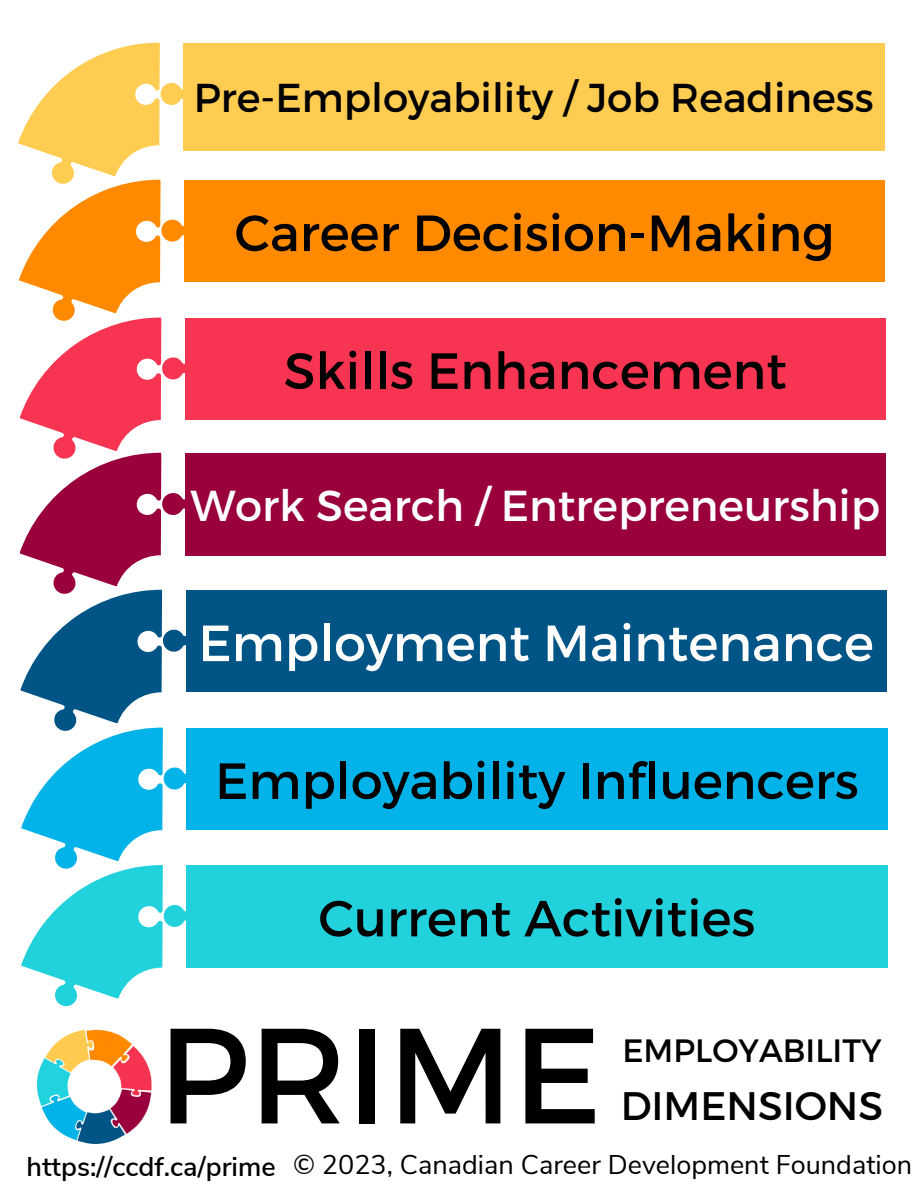
<style>
.page{position:relative;width:918px;height:1188px;background:#fff}
.page>*{position:absolute;margin:0;border:0;box-sizing:border-box;transform-origin:0 0}
.t1{font:135.3px "Montserrat";color:#000}
.t2{font:50.7px "Montserrat";color:#000}
.t3{font:50.7px "Montserrat";color:#fff}
.t4{font:43.2px "Montserrat";color:#fff}
.t5{font:40.2px "Montserrat";color:#000}
.t6{font:39.75px "Montserrat";color:#000}
.t7{font:32.25px "Montserrat";color:#000}
.t8{font:27px "Nunito Sans";color:#000}
.s1{font-weight:600}
</style>
<div class="page">
<div style="left:184px;top:44px;width:700px;height:106px;background:#fecc50"></div>
<div style="left:184px;top:180px;width:701px;height:102px;background:#ff8a00"></div>
<div style="left:185px;top:318px;width:701px;height:102px;background:#f73552"></div>
<div style="left:185px;top:454px;width:701px;height:101px;background:#99003c"></div>
<div style="left:186px;top:590px;width:700px;height:102px;background:#005586"></div>
<div style="left:187px;top:728px;width:700px;height:102px;background:#01b3e8"></div>
<div style="left:187px;top:866px;width:700px;height:101px;background:#21d2dd"></div>
<svg style="left:18px;top:42px;width:190px;height:965px"></svg>
<img style="left:36px;top:1029px;width:116px;height:115px">
<p class="t5" style="left:194px;top:72px;width:681px">Pre-Employability / Job Readiness</p>
<p class="t2" style="left:235px;top:200px;width:602px">Career Decision-Making</p>
<p class="t2" style="left:284px;top:338px;width:505px">Skills Enhancement</p>
<p class="t4" style="left:190px;top:478px;width:691px">Work Search / Entrepreneurship</p>
<p class="t3" style="left:198px;top:610px;width:677px">Employment Maintenance</p>
<p class="t2" style="left:215px;top:748px;width:645px">Employability Influencers</p>
<p class="t2" style="left:318px;top:885px;width:438px">Current Activities</p>
<h1 class="t1" style="left:158px;top:987px;width:445px">PRIME</h1>
<p class="t7" style="left:622px;top:1030px;width:261px">EMPLOYABILITY</p>
<p class="t6" style="left:621px;top:1080px;width:264px">DIMENSIONS</p>
<p class="t8" style="left:27px;top:1146px;width:887px"><span class="s1">https://ccdf.ca/prime</span> © 2023, Canadian Career Development Foundation</p>
</div>
